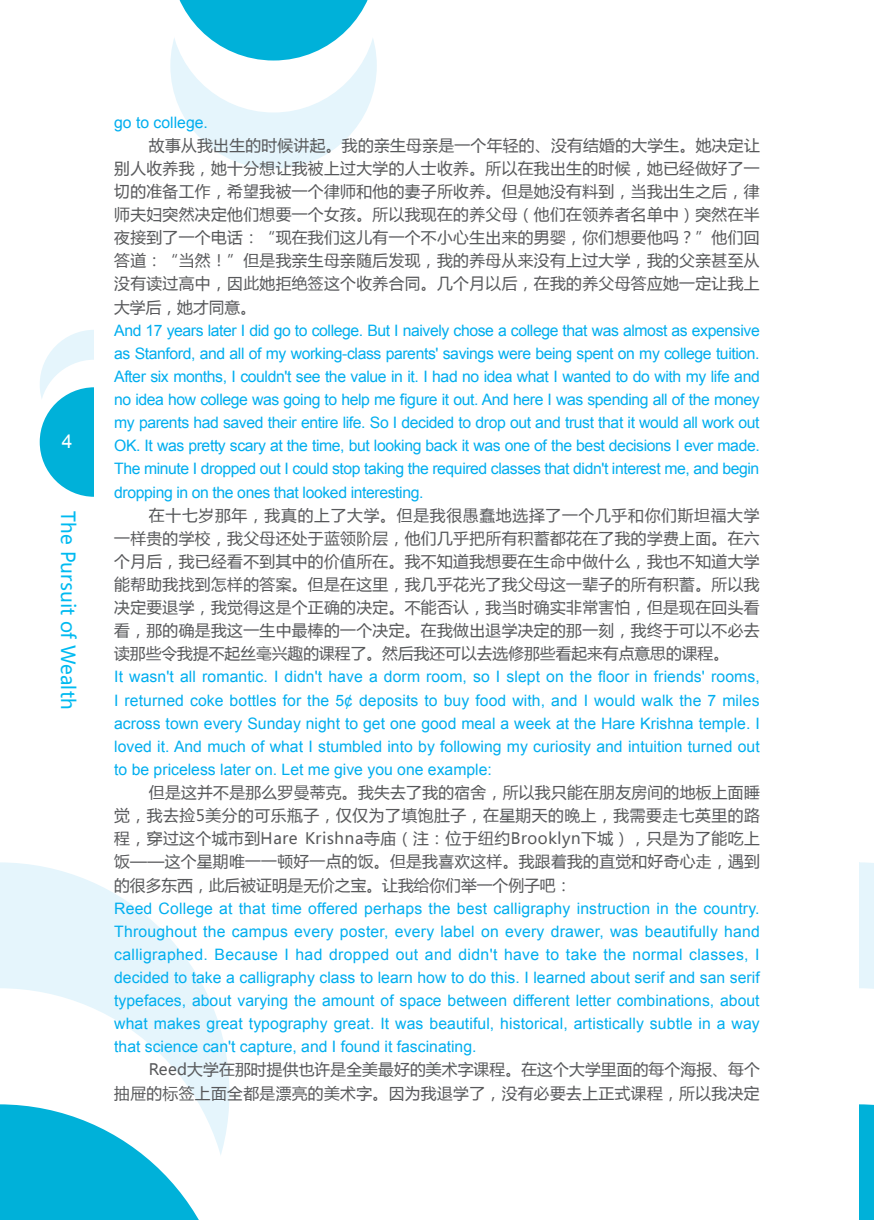
<style>
.page{position:relative;width:874px;height:1221px;background:#fff}
.page>*{position:absolute;margin:0;border:0;box-sizing:border-box;transform-origin:0 0}
.t1{font:19.25px "Microsoft Ya Hei";color:#00baf1}
.t2{font:19.25px "Arial";color:#fff}
.t3{font:15.75px/23.1px "Arial";color:#00aeef;text-align:justify}
.t4{font:15.75px/23.1px "Microsoft Ya Hei";letter-spacing:.01em;color:#57585a;text-align:justify}
</style>
<div class="page">
<div style="left:40px;top:330px;width:109px;height:109px;background:#e5f5fc;border-radius:50%"></div>
<div style="left:40px;top:359px;width:109px;height:110px;background:#fff;border-radius:50%"></div>
<div style="left:40px;top:387px;width:109px;height:110px;background:#00b1d9;border-radius:50%"></div>
<div style="left:94px;top:311px;width:70px;height:233px;background:#fff"></div>
<svg style="left:170px;top:1px;width:206px;height:168px"></svg>
<svg style="left:0;top:862px;width:204px;height:126px;fill:#e5f5fc"></svg>
<svg style="left:7px;top:988px;width:222px;height:116px"></svg>
<svg style="left:0;top:1104px;width:229px;height:116px"></svg>
<svg style="left:859px;top:862px;width:14px;height:358px"></svg>
<p class="t2" style="left:62px;top:429px;width:12px">4</p>
<p class="t1" style="left:81px;top:511px;width:200px;rotate:90deg">The Pursuit of Wealth</p>
<p class="t3" style="left:114px;top:111px;width:95px">go to college.</p>
<p class="t4" style="left:114px;top:133px;width:646px;text-indent:35px">故事从我出生的时候讲起。我的亲生母亲是一个年轻的、没有结婚的大学生。她决定让别人收养我，她十分想让我被上过大学的人士收养。所以在我出生的时候，她已经做好了一切的准备工作，希望我被一个律师和他的妻子所收养。但是她没有料到，当我出生之后，律师夫妇突然决定他们想要一个女孩。所以我现在的养父母（他们在领养者名单中）突然在半夜接到了一个电话：“现在我们这儿有一个不小心生出来的男婴，你们想要他吗？”他们回答道：“当然！”但是我亲生母亲随后发现，我的养母从来没有上过大学，我的父亲甚至从没有读过高中，因此她拒绝签这个收养合同。几个月以后，在我的养父母答应她一定让我上大学后，她才同意。</p>
<p class="t3" style="left:114px;top:319px;width:646px">And 17 years later I did go to college. But I naively chose a college that was almost as expensive as Stanford, and all of my working-class parents' savings were being spent on my college tuition.<br>After six months, I couldn't see the value in it. I had no idea what I wanted to do with my life and no idea how college was going to help me figure it out. And here I was spending all of the money my parents had saved their entire life. So I decided to drop out and trust that it would all work out OK. It was pretty scary at the time, but looking back it was one of the best decisions I ever made.<br>The minute I dropped out I could stop taking the required classes that didn't interest me, and begin dropping in on the ones that looked interesting.</p>
<p class="t4" style="left:114px;top:503px;width:646px;text-indent:35px">在十七岁那年，我真的上了大学。但是我很愚蠢地选择了一个几乎和你们斯坦福大学一样贵的学校，我父母还处于蓝领阶层，他们几乎把所有积蓄都花在了我的学费上面。在六个月后，我已经看不到其中的价值所在。我不知道我想要在生命中做什么，我也不知道大学能帮助我找到怎样的答案。但是在这里，我几乎花光了我父母这一辈子的所有积蓄。所以我决定要退学，我觉得这是个正确的决定。不能否认，我当时确实非常害怕，但是现在回头看看，那的确是我这一生中最棒的一个决定。在我做出退学决定的那一刻，我终于可以不必去读那些令我提不起丝毫兴趣的课程了。然后我还可以去选修那些看起来有点意思的课程。</p>
<p class="t3" style="left:114px;top:665px;width:646px">It wasn't all romantic. I didn't have a dorm room, so I slept on the floor in friends' rooms, I returned coke bottles for the 5¢ deposits to buy food with, and I would walk the 7 miles across town every Sunday night to get one good meal a week at the Hare Krishna temple. I loved it. And much of what I stumbled into by following my curiosity and intuition turned out to be priceless later on. Let me give you one example:</p>
<p class="t4" style="left:114px;top:780px;width:647px;text-indent:35px">但是这并不是那么罗曼蒂克。我失去了我的宿舍，所以我只能在朋友房间的地板上面睡觉，我去捡5美分的可乐瓶子，仅仅为了填饱肚子，在星期天的晚上，我需要走七英里的路程，穿过这个城市到Hare Krishna寺庙（注：位于纽约Brooklyn下城），只是为了能吃上饭——这个星期唯一一顿好一点的饭。但是我喜欢这样。我跟着我的直觉和好奇心走，遇到的很多东西，此后被证明是无价之宝。让我给你们举一个例子吧：</p>
<p class="t3" style="left:114px;top:896px;width:647px">Reed College at that time offered perhaps the best calligraphy instruction in the country.<br>Throughout the campus every poster, every label on every drawer, was beautifully hand calligraphed. Because I had dropped out and didn't have to take the normal classes, I decided to take a calligraphy class to learn how to do this. I learned about serif and san serif typefaces, about varying the amount of space between different letter combinations, about what makes great typography great. It was beautiful, historical, artistically subtle in a way that science can't capture, and I found it fascinating.</p>
<p class="t4" style="left:114px;top:1057px;width:646px;text-align:right">Reed大学在那时提供也许是全美最好的美术字课程。在这个大学里面的每个海报、每个<br>抽屉的标签上面全都是漂亮的美术字。因为我退学了，没有必要去上正式课程，所以我决定</p>
</div>
